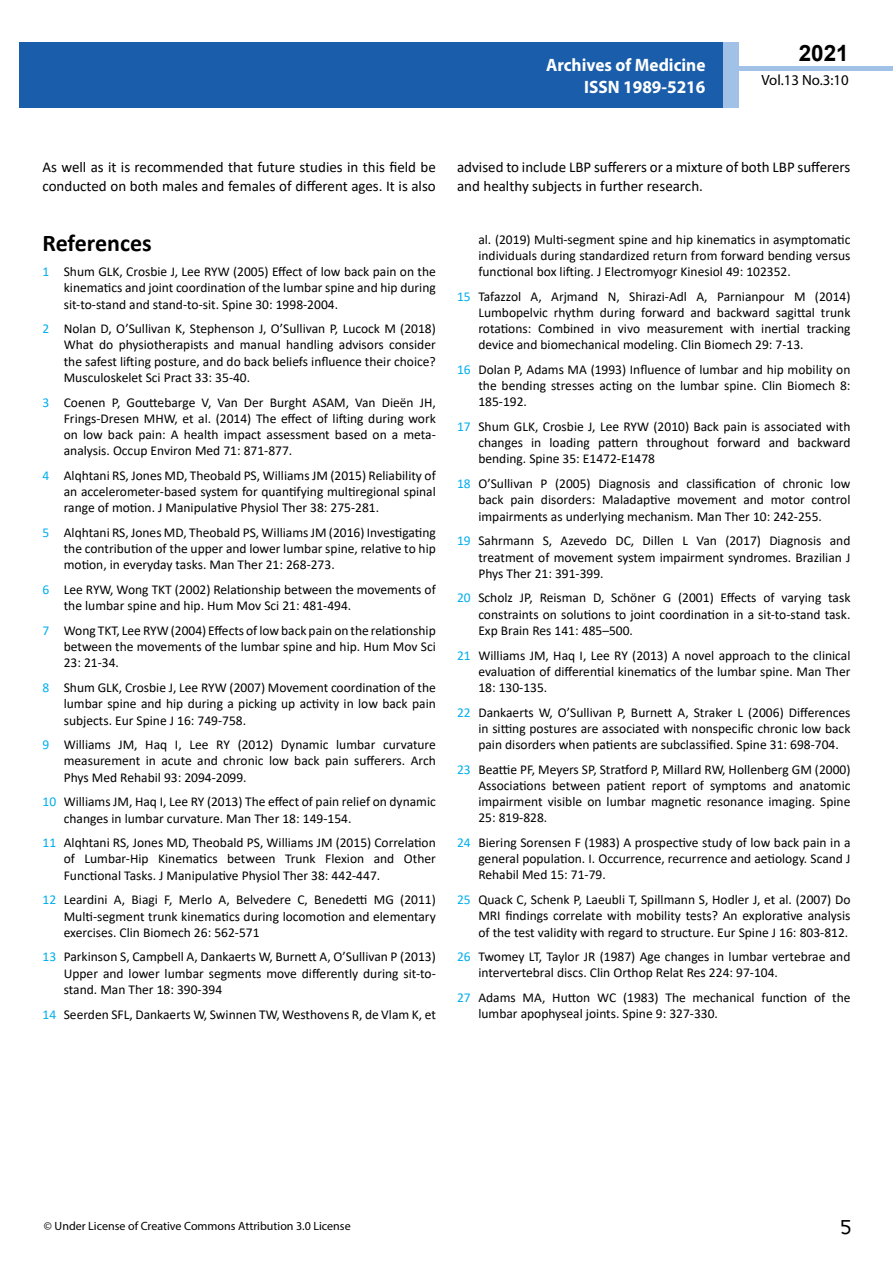
<style>
.page{position:relative;width:893px;height:1263px;background:#fff}
.page>*{position:absolute;margin:0;border:0;box-sizing:border-box;transform-origin:0 0}
.t1{font:25.5px "Tunga";color:#000}
.t2{font:700 24px "Calibri";color:#000}
.t3{font:700 22.5px "Arial";color:#000}
.t4{font:700 18px/21.6px "Myriad Pro";color:#fff;text-align:right;scale:.96 1}
.t5{font:15px/18.5px "Calibri";color:#000}
.t6{font:14.85px "Myriad Pro";color:#000}
.t7{font:13.5px/16.2px "Calibri";color:#000;text-align:justify}
.t8{font:12px "Myriad Pro";color:#000}
.s1{color:#00aeef}
</style>
<div class="page">
<div style="left:722px;top:66px;width:171px;height:5px;background:#a1c1e6"></div>
<div style="left:19px;top:42px;width:706px;height:66px;background:#1a5daa"></div>
<div style="left:724px;top:42px;width:15px;height:66px;background:#a1c1e6"></div>
<h3 class="t4" style="left:546px;top:54px;width:167px">Archives of Medicine<br>ISSN 1989-5216</h3>
<h3 class="t3" style="left:799px;top:38px;width:52px">2021</h3>
<p class="t6" style="left:761px;top:71px;width:89px">Vol.13 No.3:10</p>
<p class="t5" style="left:43px;top:158px;width:395px">As well as it is recommended that future studies in this field be conducted on both males and females of different ages. It is also</p>
<p class="t5" style="left:457px;top:158px;width:395px">advised to include LBP sufferers or a mixture of both LBP sufferers and healthy subjects in further research.</p>
<h2 class="t2" style="left:43px;top:226px;width:111px">References</h2>
<p class="t7" style="left:64px;top:263px;width:374px;text-indent:-21px"><span class="s1">1</span> Shum GLK, Crosbie J, Lee RYW (2005) Effect of low back pain on the kinematics and joint coordination of the lumbar spine and hip during sit-to-stand and stand-to-sit. Spine 30: 1998-2004.</p>
<p class="t7" style="left:64px;top:320px;width:374px;text-indent:-21px"><span class="s1">2</span> Nolan D, O’Sullivan K, Stephenson J, O’Sullivan P, Lucock M (2018)<br>What do physiotherapists and manual handling advisors consider the safest lifting posture, and do back beliefs influence their choice?<br>Musculoskelet Sci Pract 33: 35-40.</p>
<p class="t7" style="left:64px;top:394px;width:374px;text-indent:-21px"><span class="s1">3</span> Coenen P, Gouttebarge V, Van Der Burght ASAM, Van Dieën JH, Frings-Dresen MHW, et al. (2014) The effect of lifting during work on low back pain: A health impact assessment based on a meta&shy;analysis. Occup Environ Med 71: 871-877.</p>
<p class="t7" style="left:64px;top:467px;width:374px;text-indent:-21px"><span class="s1">4</span> Alqhtani RS, Jones MD, Theobald PS, Williams JM (2015) Reliability of an accelerometer-based system for quantifying multiregional spinal range of motion. J Manipulative Physiol Ther 38: 275-281.</p>
<p class="t7" style="left:64px;top:524px;width:374px;text-indent:-21px"><span class="s1">5</span> Alqhtani RS, Jones MD, Theobald PS, Williams JM (2016) Investigating the contribution of the upper and lower lumbar spine, relative to hip motion, in everyday tasks. Man Ther 21: 268-273.</p>
<p class="t7" style="left:64px;top:581px;width:374px;text-indent:-21px"><span class="s1">6</span> Lee RYW, Wong TKT (2002) Relationship between the movements of the lumbar spine and hip. Hum Mov Sci 21: 481-494.</p>
<p class="t7" style="left:64px;top:622px;width:374px;text-indent:-21px"><span class="s1">7</span> Wong TKT, Lee RYW (2004) Effects of low back pain on the relationship between the movements of the lumbar spine and hip. Hum Mov Sci 23: 21-34.</p>
<p class="t7" style="left:64px;top:679px;width:374px;text-indent:-21px"><span class="s1">8</span> Shum GLK, Crosbie J, Lee RYW (2007) Movement coordination of the lumbar spine and hip during a picking up activity in low back pain subjects. Eur Spine J 16: 749-758.</p>
<p class="t7" style="left:64px;top:736px;width:374px;text-indent:-21px"><span class="s1">9</span> Williams JM, Haq I, Lee RY (2012) Dynamic lumbar curvature measurement in acute and chronic low back pain sufferers. Arch Phys Med Rehabil 93: 2094-2099.</p>
<p class="t7" style="left:64px;top:793px;width:374px;text-indent:-21px"><span class="s1">10</span> Williams JM, Haq I, Lee RY (2013) The effect of pain relief on dynamic changes in lumbar curvature. Man Ther 18: 149-154.</p>
<p class="t7" style="left:64px;top:834px;width:374px;text-indent:-21px"><span class="s1">11</span> Alqhtani RS, Jones MD, Theobald PS, Williams JM (2015) Correlation of Lumbar-Hip Kinematics between Trunk Flexion and Other Functional Tasks. J Manipulative Physiol Ther 38: 442-447.</p>
<p class="t7" style="left:64px;top:891px;width:374px;text-indent:-21px"><span class="s1">12</span> Leardini A, Biagi F, Merlo A, Belvedere C, Benedetti MG (2011)<br>Multi-segment trunk kinematics during locomotion and elementary exercises. Clin Biomech 26: 562-571</p>
<p class="t7" style="left:64px;top:948px;width:374px;text-indent:-21px"><span class="s1">13</span> Parkinson S, Campbell A, Dankaerts W, Burnett A, O’Sullivan P (2013)<br>Upper and lower lumbar segments move differently during sit-to&shy;stand. Man Ther 18: 390-394</p>
<p class="t7" style="left:43px;top:1006px;width:395px"><span class="s1">14</span> Seerden SFL, Dankaerts W, Swinnen TW, Westhovens R, de Vlam K, et</p>
<p class="t7" style="left:478px;top:231px;width:374px">al. (2019) Multi-segment spine and hip kinematics in asymptomatic individuals during standardized return from forward bending versus functional box lifting. J Electromyogr Kinesiol 49: 102352.</p>
<p class="t7" style="left:478px;top:288px;width:374px;text-indent:-21px"><span class="s1">15</span> Tafazzol A, Arjmand N, Shirazi-Adl A, Parnianpour M (2014)<br>Lumbopelvic rhythm during forward and backward sagittal trunk rotations: Combined in vivo measurement with inertial tracking device and biomechanical modeling. Clin Biomech 29: 7-13.</p>
<p class="t7" style="left:478px;top:361px;width:374px;text-indent:-21px"><span class="s1">16</span> Dolan P, Adams MA (1993) Influence of lumbar and hip mobility on the bending stresses acting on the lumbar spine. Clin Biomech 8:<br>185-192.</p>
<p class="t7" style="left:478px;top:418px;width:374px;text-indent:-21px"><span class="s1">17</span> Shum GLK, Crosbie J, Lee RYW (2010) Back pain is associated with changes in loading pattern throughout forward and backward bending. Spine 35: E1472-E1478</p>
<p class="t7" style="left:478px;top:475px;width:374px;text-indent:-21px"><span class="s1">18</span> O’Sullivan P (2005) Diagnosis and classification of chronic low back pain disorders: Maladaptive movement and motor control impairments as underlying mechanism. Man Ther 10: 242-255.</p>
<p class="t7" style="left:478px;top:532px;width:374px;text-indent:-21px"><span class="s1">19</span> Sahrmann S, Azevedo DC, Dillen L Van (2017) Diagnosis and treatment of movement system impairment syndromes. Brazilian J Phys Ther 21: 391-399.</p>
<p class="t7" style="left:478px;top:589px;width:374px;text-indent:-21px"><span class="s1">20</span> Scholz JP, Reisman D, Schöner G (2001) Effects of varying task constraints on solutions to joint coordination in a sit-to-stand task.<br>Exp Brain Res 141: 485–500.</p>
<p class="t7" style="left:478px;top:647px;width:374px;text-indent:-21px"><span class="s1">21</span> Williams JM, Haq I, Lee RY (2013) A novel approach to the clinical evaluation of differential kinematics of the lumbar spine. Man Ther 18: 130-135.</p>
<p class="t7" style="left:478px;top:704px;width:374px;text-indent:-21px"><span class="s1">22</span> Dankaerts W, O’Sullivan P, Burnett A, Straker L (2006) Differences in sitting postures are associated with nonspecific chronic low back pain disorders when patients are subclassified. Spine 31: 698-704.</p>
<p class="t7" style="left:478px;top:761px;width:374px;text-indent:-21px"><span class="s1">23</span> Beattie PF, Meyers SP, Stratford P, Millard RW, Hollenberg GM (2000)<br>Associations between patient report of symptoms and anatomic impairment visible on lumbar magnetic resonance imaging. Spine 25: 819-828.</p>
<p class="t7" style="left:478px;top:834px;width:374px;text-indent:-21px"><span class="s1">24</span> Biering Sorensen F (1983) A prospective study of low back pain in a general population. I. Occurrence, recurrence and aetiology. Scand J Rehabil Med 15: 71-79.</p>
<p class="t7" style="left:478px;top:891px;width:374px;text-indent:-21px"><span class="s1">25</span> Quack C, Schenk P, Laeubli T, Spillmann S, Hodler J, et al. (2007) Do MRI findings correlate with mobility tests? An explorative analysis of the test validity with regard to structure. Eur Spine J 16: 803-812.</p>
<p class="t7" style="left:478px;top:948px;width:374px;text-indent:-21px"><span class="s1">26</span> Twomey LT, Taylor JR (1987) Age changes in lumbar vertebrae and intervertebral discs. Clin Orthop Relat Res 224: 97-104.</p>
<p class="t7" style="left:478px;top:989px;width:374px;text-indent:-21px"><span class="s1">27</span> Adams MA, Hutton WC (1983) The mechanical function of the lumbar apophyseal joints. Spine 9: 327-330.</p>
<p class="t8" style="left:44px;top:1218px;width:308px">© Under License of Creative Commons Attribution 3.0 License</p>
<h1 class="t1" style="left:840px;top:1210px;width:13px">5</h1>
</div>
